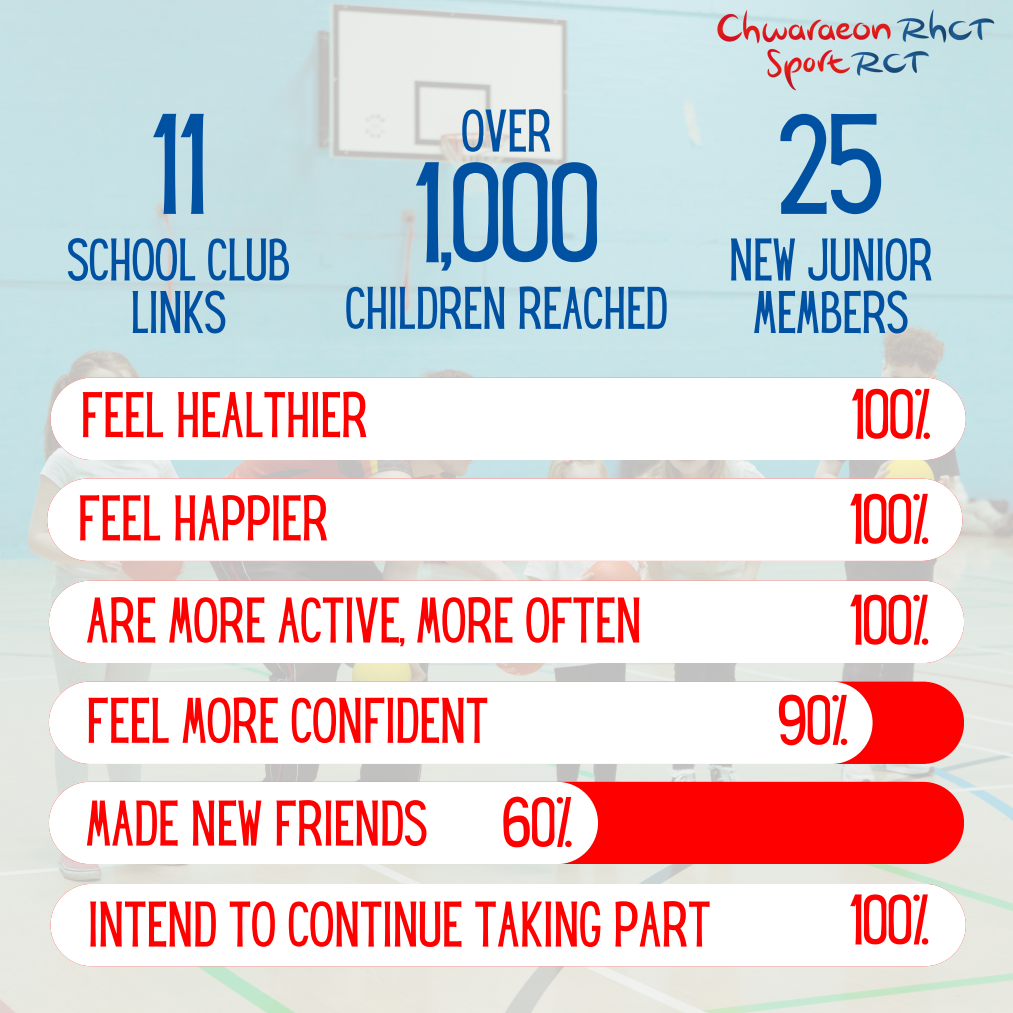
<style>
.page{position:relative;width:1013px;height:1013px;background:#fff}
.page>*{position:absolute;margin:0;border:0;box-sizing:border-box;transform-origin:0 0}
.t1{font:125px "Hey Gotcha";color:#0151a3}
.t2{font:62.5px "Hey Gotcha";color:#f00}
.t3{font:56.25px "Hey Gotcha";color:#f00}
.t4{font:52.5px "Hey Gotcha";color:#0151a3}
</style>
<div class="page">
<img style="left:0;top:0;width:1012px;height:1012px">
<img style="left:693px;top:2px;width:319px;height:99px">
<div style="left:49px;top:580px;width:914px;height:83px;background:#fff;border-radius:41px"></div>
<div style="left:49px;top:681px;width:914px;height:83px;background:#f00;border-radius:41px"></div>
<div style="left:49px;top:681px;width:823px;height:83px;background:#fff;border-radius:41px"></div>
<div style="left:49px;top:781px;width:914px;height:83px;background:#f00;border-radius:41px"></div>
<div style="left:49px;top:781px;width:549px;height:83px;background:#fff;border-radius:41px"></div>
<div style="left:51px;top:883px;width:914px;height:83px;background:#fff;border-radius:41px"></div>
<div style="left:51px;top:377px;width:914px;height:83px;background:#fff;border-radius:41px"></div>
<div style="left:47px;top:478px;width:915px;height:83px;background:#fff;border-radius:41px"></div>
<h1 class="t1" style="left:151px;top:114px;width:56px">11</h1>
<h2 class="t4" style="left:67px;top:238px;width:222px">SCHOOL CLUB</h2>
<h1 class="t4" style="left:131px;top:291px;width:95px">LINKS</h1>
<h2 class="t4" style="left:461px;top:110px;width:89px">OVER</h2>
<h1 class="t1" style="left:413px;top:162px;width:187px">1,000</h1>
<h2 class="t4" style="left:345px;top:287px;width:321px">CHILDREN REACHED</h2>
<p class="t1" style="left:778px;top:114px;width:107px">25</p>
<p class="t4" style="left:729px;top:238px;width:202px">NEW JUNIOR</p>
<p class="t4" style="left:753px;top:291px;width:155px">MEMBERS</p>
<p class="t3" style="left:81px;top:392px;width:285px">FEEL HEALTHIER</p>
<p class="t2" style="left:850px;top:389px;width:82px">100%</p>
<p class="t3" style="left:78px;top:495px;width:252px">FEEL HAPPIER</p>
<h1 class="t2" style="left:849px;top:494px;width:82px">100%</h1>
<p class="t3" style="left:86px;top:597px;width:553px">ARE MORE ACTIVE, MORE OFTEN</p>
<h2 class="t3" style="left:86px;top:697px;width:403px">FEEL MORE CONFIDENT</h2>
<h1 class="t3" style="left:86px;top:800px;width:343px">MADE NEW FRIENDS</h1>
<p class="t2" style="left:502px;top:797px;width:72px">60%</p>
<p class="t3" style="left:88px;top:901px;width:624px">INTEND TO CONTINUE TAKING PART</p>
<p class="t2" style="left:849px;top:594px;width:82px">100%</p>
<p class="t2" style="left:777px;top:695px;width:72px">90%</p>
<p class="t2" style="left:849px;top:894px;width:82px">100%</p>
</div>
